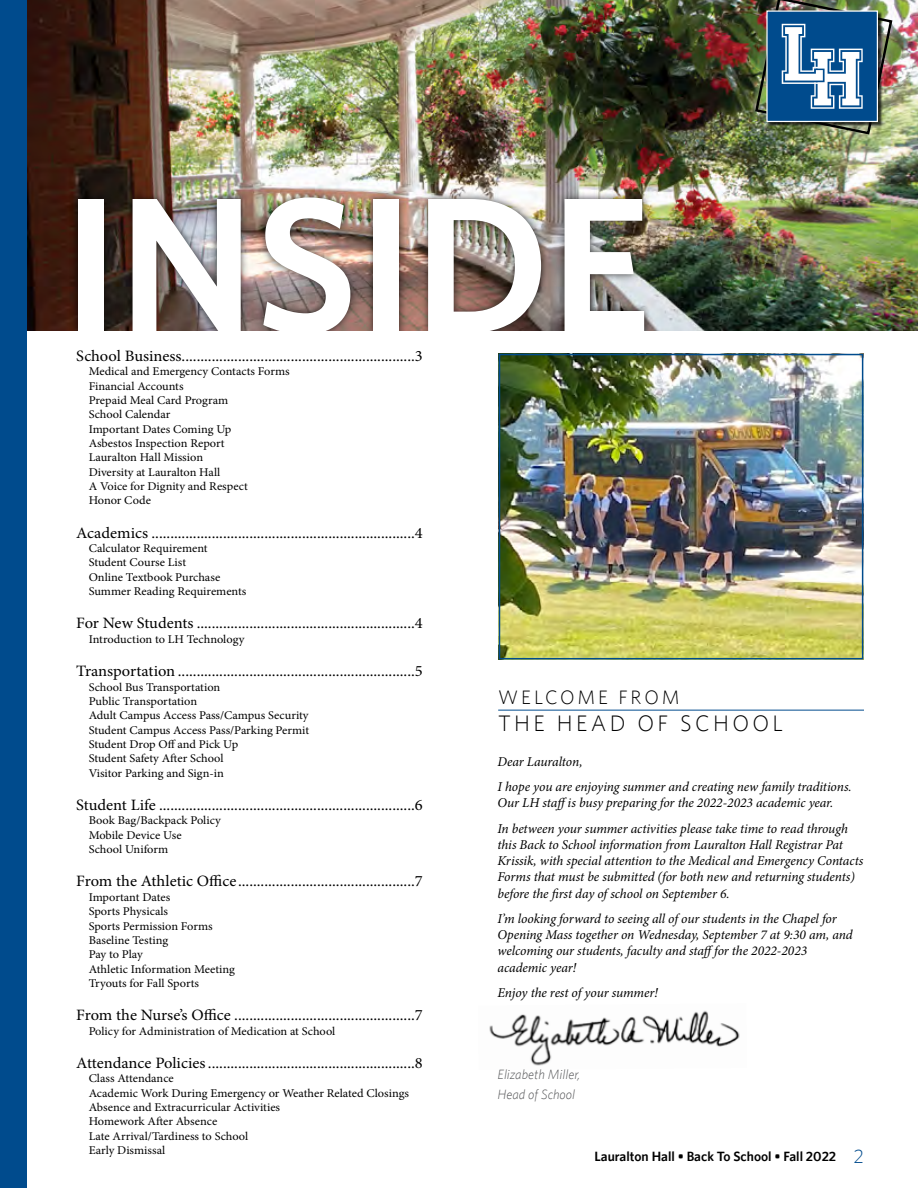
<style>
.page{position:relative;width:918px;height:1188px;background:#fff}
.page>*{position:absolute;margin:0;border:0;box-sizing:border-box;transform-origin:0 0}
.t1{font:600 193.8px "Whitney";color:#fff}
.t2{font:300 22.5px "Whitney";letter-spacing:.15em;color:#000}
.t3{font:300 19.5px "Whitney";letter-spacing:.15em;color:#000}
.t4{font:15.9px "Minion Pro";color:#000;scale:1.04 1}
.t5{font:italic 13.5px/16.2px "Minion Pro";letter-spacing:-.01em;color:#000}
.t6{font:600 13.5px "Whitney";color:#000}
.t7{font:italic 300 13.5px/19.5px "Whitney";color:#58595b}
.t8{font:11.85px/14.4px "Minion Pro";color:#000;scale:1.04 1}
.s1{font-weight:300;font-size:19.5px;color:#004b8d}
</style>
<div class="page">
<div style="left:0;top:0;width:27px;height:1188px;background:#004b8d"></div>
<img style="left:27px;top:0;width:891px;height:331px">
<div style="left:69px;top:190px;width:584px;height:152px;background:#000;opacity:.75"></div>
<div style="left:27px;top:332px;width:891px;height:73px;background:#fff"></div>
<img style="left:502px;top:357px;width:358px;height:299px">
<div style="left:499px;top:354px;width:364px;height:305px;border:2px solid #004b8d"></div>
<hr style="left:498px;top:710px;width:366px;height:1px;background:#004b8d">
<img style="left:489px;top:1010px;width:251px;height:56px">
<div style="left:747px;top:0;width:153px;height:143px;background:#fff;opacity:.75"></div>
<img style="left:754px;top:0;width:140px;height:136px">
<h1 class="t1" style="left:63px;top:148px;width:590px">INSIDE</h1>
<h3 class="t4" style="left:76px;top:345px;width:335px">School Business..............................................................3</h3>
<p class="t8" style="left:89px;top:364px;width:195px">Medical and Emergency Contacts Forms<br>Financial Accounts<br>Prepaid Meal Card Program<br>School Calendar<br>Important Dates Coming Up<br>Asbestos Inspection Report<br>Lauralton Hall Mission<br>Diversity at Lauralton Hall<br>A Voice for Dignity and Respect<br>Honor Code</p>
<h3 class="t4" style="left:76px;top:522px;width:335px">Academics ......................................................................4</h3>
<p class="t8" style="left:89px;top:541px;width:153px">Calculator Requirement<br>Student Course List<br>Online Textbook Purchase<br>Summer Reading Requirements</p>
<h3 class="t4" style="left:76px;top:613px;width:335px">For New Students ..........................................................4</h3>
<p class="t8" style="left:89px;top:632px;width:151px">Introduction to LH Technology</p>
<h3 class="t4" style="left:76px;top:661px;width:335px">Transportation ...............................................................5</h3>
<p class="t8" style="left:89px;top:680px;width:214px">School Bus Transportation<br>Public Transportation<br>Adult Campus Access Pass/Campus Security<br>Student Campus Access Pass/Parking Permit<br>Student Drop Off and Pick Up<br>Student Safety After School<br>Visitor Parking and Sign-in</p>
<h3 class="t4" style="left:76px;top:794px;width:335px">Student Life ....................................................................6</h3>
<p class="t8" style="left:89px;top:813px;width:129px">Book Bag/Backpack Policy<br>Mobile Device Use<br>School Uniform</p>
<h3 class="t4" style="left:76px;top:871px;width:335px">From the Athletic Office...............................................7</h3>
<p class="t8" style="left:89px;top:890px;width:142px">Important Dates<br>Sports Physicals<br>Sports Permission Forms<br>Baseline Testing<br>Pay to Play<br>Athletic Information Meeting<br>Tryouts for Fall Sports</p>
<h3 class="t4" style="left:76px;top:1005px;width:335px">From the Nurse’s Office ................................................7</h3>
<p class="t8" style="left:89px;top:1024px;width:239px">Policy for Administration of Medication at School</p>
<h3 class="t4" style="left:76px;top:1052px;width:335px">Attendance Policies.......................................................8</h3>
<p class="t8" style="left:89px;top:1071px;width:310px">Class Attendance<br>Academic Work During Emergency or Weather Related Closings<br>Absence and Extracurricular Activities<br>Homework After Absence<br>Late Arrival/Tardiness to School<br>Early Dismissal</p>
<h3 class="t3" style="left:498px;top:685px;width:183px">WELCOME FROM</h3>
<h2 class="t2" style="left:498px;top:710px;width:286px">THE HEAD OF SCHOOL</h2>
<p class="t5" style="left:498px;top:749px;width:356px;line-height:25.3px">Dear Lauralton,<br>I hope you are enjoying summer and creating new family traditions.</p>
<p class="t5" style="left:498px;top:790px;width:352px;line-height:25.3px">Our LH staffis busy preparing for the 2022-2023 academic year.<br>In between your summer activities please take time to read through</p>
<p class="t5" style="left:498px;top:837px;width:367px">this Back to School information from Lauralton Hall Registrar Pat Krissik, with special attention to the Medical and Emergency Contacts Forms that must be submitted (for both new and returning students) before the first day of school on September 6.</p>
<p class="t5" style="left:498px;top:911px;width:357px">I’m looking forward to seeing all of our students in the Chapel for Opening Mass together on Wednesday, September 7 at 9:30 am, and welcoming our students, faculty and stafffor the 2022-2023 academic year!</p>
<p class="t5" style="left:498px;top:984px;width:162px">Enjoy the rest of your summer!</p>
<p class="t7" style="left:498px;top:1065px;width:84px">Elizabeth Miller,<br>Head of School</p>
<p class="t6" style="left:595px;top:1149px;width:271px">Lauralton Hall • Back To School • Fall 2022 <span class="s1">2</span></p>
</div>
